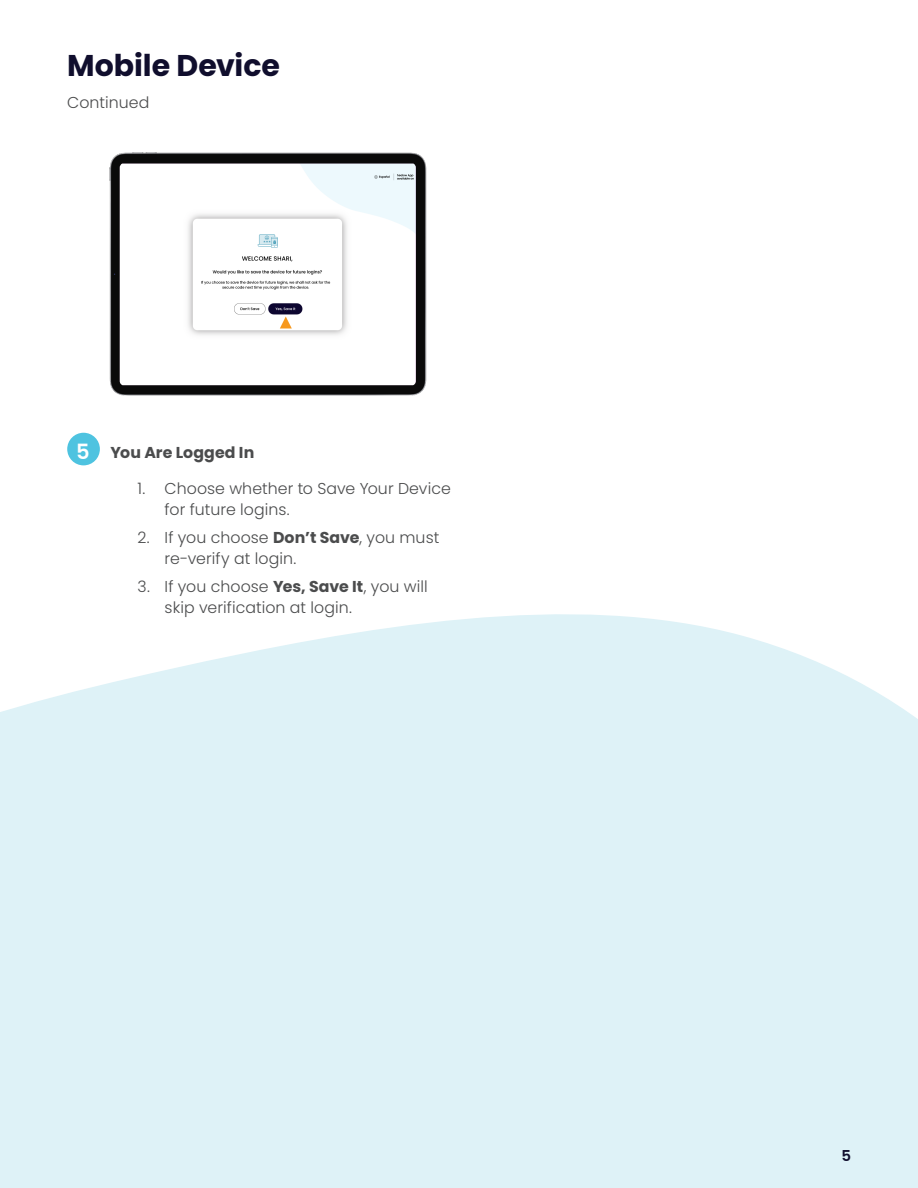
<style>
.page{position:relative;width:918px;height:1188px;background:#fff}
.page>*{position:absolute;margin:0;border:0;box-sizing:border-box;transform-origin:0 0}
.t1{font:700 30px "Poppins";letter-spacing:-.005em;color:#100e2d}
.t2{font:600 21px "Poppins";color:#fff}
.t3{font:300 15.75px/21px "Poppins";letter-spacing:.005em;color:#4b4c4d}
.t4{font:700 15.75px "Poppins";letter-spacing:.005em;color:#4b4c4d}
.t5{font:600 15px "Poppins";color:#100e2d}
.s1{font-weight:700}
</style>
<div class="page">
<div style="left:0;top:614px;width:918px;height:574px;background:#def2f7"></div>
<div style="left:67px;top:433px;width:33px;height:32px;background:#4ec3e0;border-radius:50%"></div>
<img style="left:109px;top:152px;width:318px;height:244px">
<img style="left:120px;top:164px;width:296px;height:221px">
<svg style="left:280px;top:316px;width:12px;height:12px"></svg>
<h1 class="t1" style="left:67px;top:49px;width:214px">Mobile Device</h1>
<p class="t3" style="left:67px;top:92px;width:84px">Continued</p>
<h2 class="t2" style="left:76px;top:440px;width:15px">5</h2>
<p class="t4" style="left:111px;top:444px;width:145px">You Are Logged In</p>
<p class="t3" style="left:165px;top:478px;width:288px;text-indent:-27px">1. Choose whether to Save Your Device for future logins.</p>
<p class="t3" style="left:165px;top:527px;width:276px;text-indent:-27px">2. If you choose <span class="s1">Don’t Save</span>, you must re-verify at login.</p>
<p class="t3" style="left:165px;top:576px;width:265px;text-indent:-27px">3. If you choose <span class="s1">Yes, Save It</span>, you will skip verification at login.</p>
<p class="t5" style="left:841px;top:1147px;width:11px">5</p>
</div>
